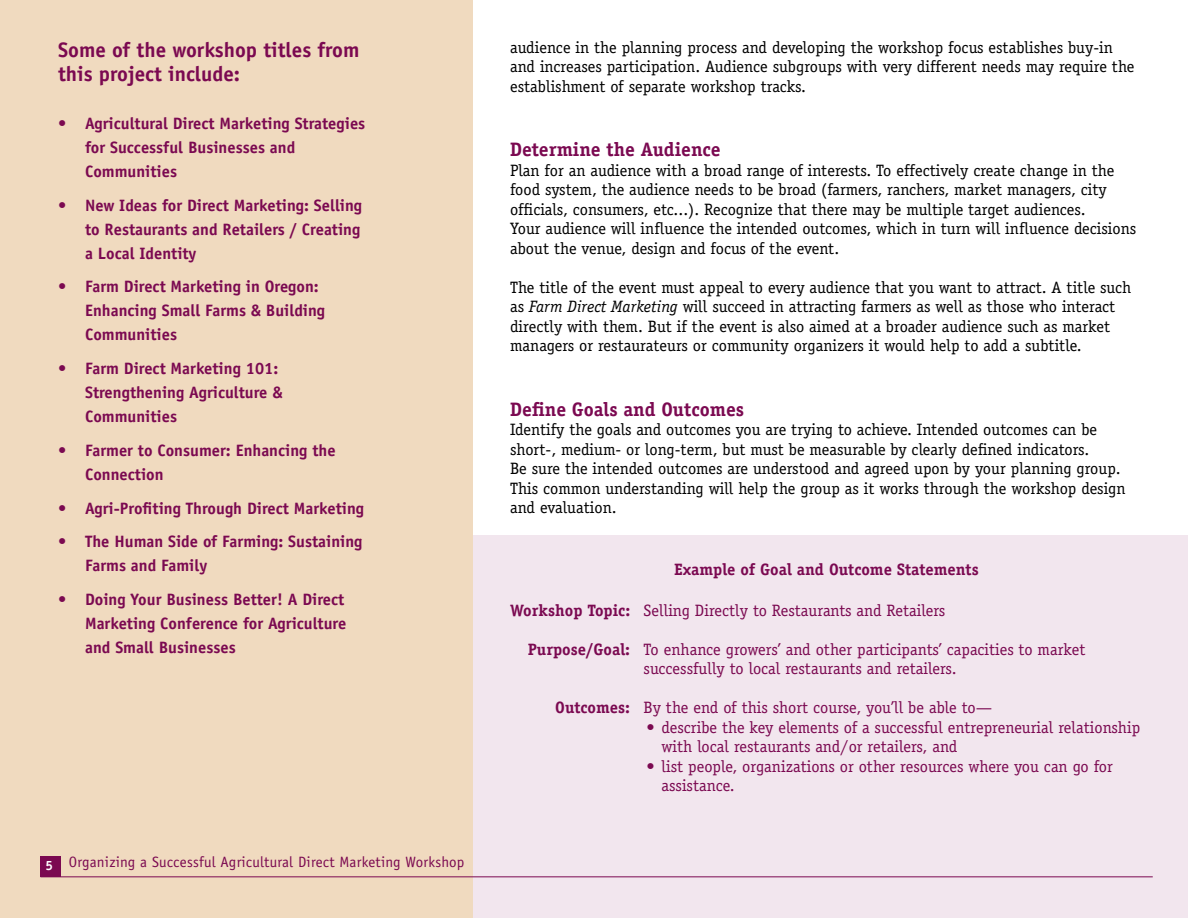
<style>
.page{position:relative;width:1188px;height:918px;background:#fff}
.page>*{position:absolute;margin:0;border:0;box-sizing:border-box;transform-origin:0 0}
.t1{font:700 21px/24px "Officina Sans";color:#7b0951}
.SubHead1{font:700 19.5px "Officina Serif";color:#7b0951}
.Body{font:16.5px/19.5px "Officina Serif";color:#000}
.t2{font:700 16.5px/24px "Officina Sans";color:#7b0951}
.Body-2{font:16.5px/19.5px "Officina Serif";color:#7b0951}
.Bullet_Text{font:16.5px/19.5px "Officina Serif";color:#7b0951}
.t3{font:700 16.5px "Officina Serif";color:#7b0951}
.t4{font:15px "Officina Sans";letter-spacing:.015em;color:#7b0951}
.t5{font:700 13.5px "Officina Sans";color:#fff}
.s1{font-style:italic}
.s2{font-weight:700}
</style>
<div class="page">
<div style="left:468px;top:535px;width:720px;height:383px;background:#f2e6ee"></div>
<div style="left:0;top:0;width:472px;height:918px;background:#f0dabf"></div>
<hr style="left:40px;top:876px;width:1113px;height:1px;background:#7b0951">
<div style="left:40px;top:856px;width:21px;height:21px;background:#7b0951"></div>
<p class="t1" style="left:58px;top:38px;width:303px">Some of the workshop titles from this project include:</p>
<p class="t2" style="left:85px;top:111px;width:282px;text-indent:-27px">• Agricultural Direct Marketing Strategies for Successful Businesses and<br>Communities</p>
<p class="t2" style="left:85px;top:193px;width:279px;text-align:justify;text-indent:-27px">• New Ideas for Direct Marketing: Selling to Restaurants and Retailers / Creating a Local Identity</p>
<p class="t2" style="left:85px;top:275px;width:242px;text-indent:-27px">• Farm Direct Marketing in Oregon:<br>Enhancing Small Farms &amp; Building<br>Communities</p>
<p class="t2" style="left:85px;top:356px;width:199px;text-indent:-27px">• Farm Direct Marketing 101:<br>Strengthening Agriculture &amp;<br>Communities</p>
<p class="t2" style="left:85px;top:438px;width:252px;text-indent:-27px">• Farmer to Consumer: Enhancing the<br>Connection</p>
<p class="t2" style="left:58px;top:496px;width:308px">• Agri-Profiting Through Direct Marketing</p>
<p class="t2" style="left:85px;top:530px;width:279px;text-indent:-27px">• The Human Side of Farming: Sustaining<br>Farms and Family</p>
<p class="t2" style="left:85px;top:587px;width:263px;text-indent:-27px">• Doing Your Business Better! A Direct<br>Marketing Conference for Agriculture and Small Businesses</p>
<p class="t5" style="left:45px;top:857px;width:9px">5</p>
<p class="t4" style="left:69px;top:854px;width:397px">Organizing a Successful Agricultural Direct Marketing Workshop</p>
<p class="Body" style="left:510px;top:38px;width:626px">audience in the planning process and developing the workshop focus establishes buy-in and increases participation. Audience subgroups with very different needs may require the establishment of separate workshop tracks.</p>
<p class="SubHead1" style="left:510px;top:138px;width:212px">Determine the Audience</p>
<p class="Body" style="left:510px;top:161px;width:628px">Plan for an audience with a broad range of interests. To effectively create change in the food system, the audience needs to be broad (farmers, ranchers, market managers, city officials, consumers, etc...). Recognize that there may be multiple target audiences.<br>Your audience will influence the intended outcomes, which in turn will influence decisions about the venue, design and focus of the event.</p>
<p class="Body" style="left:510px;top:278px;width:623px">The title of the event must appeal to every audience that you want to attract. A title such as <span class="s1">Farm Direct Marketing</span> will succeed in attracting farmers as well as those who interact directly with them. But if the event is also aimed at a broader audience such as market managers or restaurateurs or community organizers it would help to add a subtitle.</p>
<p class="SubHead1" style="left:510px;top:397px;width:236px">Define Goals and Outcomes</p>
<p class="Body" style="left:510px;top:420px;width:617px">Identify the goals and outcomes you are trying to achieve. Intended outcomes can be short-, medium- or long-term, but must be measurable by clearly defined indicators.<br>Be sure the intended outcomes are understood and agreed upon by your planning group.<br>This common understanding will help the group as it works through the workshop design and evaluation.</p>
<p class="t3" style="left:674px;top:559px;width:306px">Example of Goal and Outcome Statements</p>
<p class="Body-2" style="left:510px;top:600px;width:437px"><span class="s2">Workshop Topic:</span> Selling Directly to Restaurants and Retailers</p>
<p class="Body-2" style="left:644px;top:639px;width:443px;text-indent:-116px"><span class="s2">Purpose/Goal:</span> To enhance growers’ and other participants’ capacities to market successfully to local restaurants and retailers.</p>
<p class="Body-2" style="left:555px;top:698px;width:439px"><span class="s2">Outcomes:</span> By the end of this short course, you’ll be able to—</p>
<p class="Bullet_Text" style="left:662px;top:717px;width:480px;text-indent:-15px">• describe the key elements of a successful entrepreneurial relationship with local restaurants and/or retailers, and</p>
<p class="Bullet_Text" style="left:662px;top:756px;width:453px;text-indent:-15px">• list people, organizations or other resources where you can go for assistance.</p>
</div>
